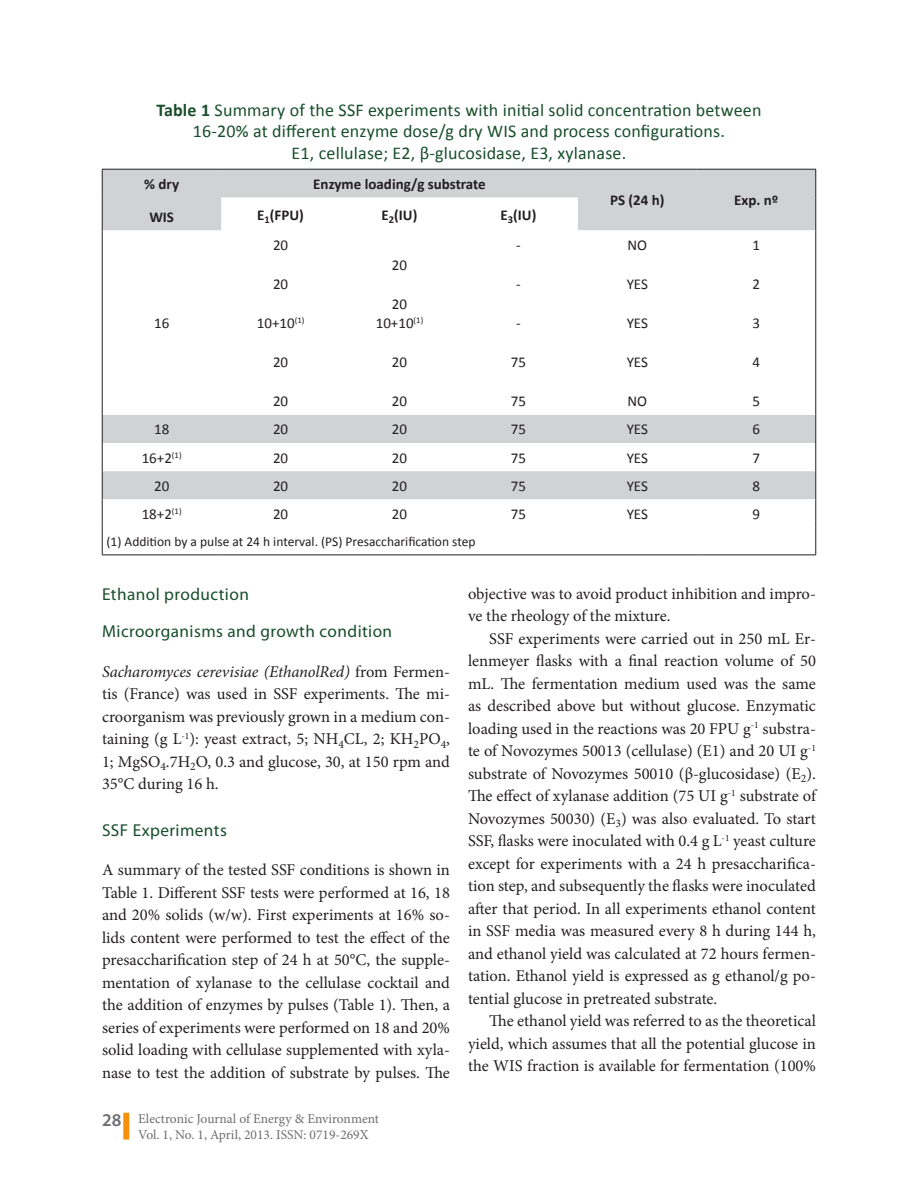
<style>
.page{position:relative;width:918px;height:1188px;background:#fff}
.page>*{position:absolute;margin:0;border:0;box-sizing:border-box;transform-origin:0 0}
.ejee-table-title{font:18px "Calibri";letter-spacing:.01em;color:#184e2c}
.ejee-subtitle-2-alt{font:17.25px "Myriad Pro";letter-spacing:.025em;color:#184e2c}
.ejee-subtitle-2{font:17.25px "Myriad Pro";letter-spacing:.025em;color:#184e2c}
.ejee-body{font:16.5px/22.5px "Minion Pro";color:#231f20;text-align:justify}
.ejee-body-initial{font:16.5px/22.5px "Minion Pro";color:#231f20;text-align:justify}
.t1{font:15px "Calibri";color:#231f20}
.t2{font:700 15px "Calibri";color:#231f20}
.t3{font:13.5px/16.2px "Minion Pro";color:#6c6d70}
.t4{font:13.5px "Calibri";color:#231f20}
.s1{font-weight:700}
.s2{font-style:italic}
.s3{font-family:"Myriad Pro";font-weight:600;font-size:18px}
</style>
<div class="page">
<div style="left:123px;top:1113px;width:6px;height:27px;background:#f88f0b"></div>
<svg style="left:103px;top:170px;width:713px;height:60px;fill:#d1d2d4"></svg>
<svg style="left:103px;top:230px;width:713px;height:298px"></svg>
<hr style="left:102px;top:169px;width:119px;height:1px;background:#231f20">
<svg style="left:102px;top:169px;width:1px;height:28px"></svg>
<hr style="left:221px;top:169px;width:119px;height:1px;background:#231f20">
<hr style="left:340px;top:169px;width:119px;height:1px;background:#231f20">
<hr style="left:459px;top:169px;width:119px;height:1px;background:#231f20">
<hr style="left:578px;top:169px;width:119px;height:1px;background:#231f20">
<hr style="left:697px;top:169px;width:119px;height:1px;background:#231f20">
<svg style="left:816px;top:169px;width:1px;height:28px"></svg>
<hr style="left:102px;top:197px;width:1px;height:33px;background:#231f20">
<hr style="left:816px;top:197px;width:1px;height:33px;background:#231f20">
<hr style="left:102px;top:230px;width:1px;height:185px;background:#231f20">
<hr style="left:816px;top:230px;width:1px;height:185px;background:#231f20">
<svg style="left:102px;top:415px;width:1px;height:140px"></svg>
<svg style="left:816px;top:415px;width:1px;height:140px"></svg>
<hr style="left:102px;top:555px;width:119px;height:1px;background:#231f20">
<hr style="left:221px;top:555px;width:119px;height:1px;background:#231f20">
<hr style="left:340px;top:555px;width:119px;height:1px;background:#231f20">
<hr style="left:459px;top:555px;width:119px;height:1px;background:#231f20">
<hr style="left:578px;top:555px;width:119px;height:1px;background:#231f20">
<hr style="left:697px;top:555px;width:119px;height:1px;background:#231f20">
<p class="ejee-table-title" style="left:156px;top:98px;width:607px"><span class="s1">Table 1</span> Summary of the SSF experiments with initial solid concentration between</p>
<p class="ejee-table-title" style="left:193px;top:120px;width:533px">16-20% at different enzyme dose/g dry WIS and process configurations.</p>
<p class="ejee-table-title" style="left:292px;top:141px;width:336px">E1, cellulase; E2, β-glucosidase, E3, xylanase.</p>
<p class="t2" style="left:144px;top:174px;width:36px">% dry</p>
<p class="t2" style="left:149px;top:207px;width:26px">WIS</p>
<p class="t1" style="left:154px;top:314px;width:17px">16</p>
<p class="t2" style="left:313px;top:174px;width:174px">Enzyme loading/g substrate</p>
<p class="t2" style="left:257px;top:205px;width:48px">E<sub>1</sub>(FPU)</p>
<p class="t2" style="left:382px;top:205px;width:37px">E<sub>2</sub>(IU)</p>
<p class="t2" style="left:501px;top:205px;width:37px">E<sub>3</sub>(IU)</p>
<p class="t1" style="left:273px;top:236px;width:17px">20</p>
<p class="t1" style="left:273px;top:275px;width:17px">20</p>
<p class="t1" style="left:257px;top:314px;width:49px">10+10<sup>(1)</sup></p>
<p class="t1" style="left:273px;top:353px;width:17px">20</p>
<p class="t1" style="left:273px;top:392px;width:17px">20</p>
<p class="t1" style="left:392px;top:255px;width:17px">20</p>
<p class="t1" style="left:392px;top:294px;width:17px">20</p>
<p class="t1" style="left:376px;top:314px;width:49px">10+10<sup>(1)</sup></p>
<p class="t1" style="left:392px;top:353px;width:17px">20</p>
<p class="t1" style="left:392px;top:392px;width:17px">20</p>
<p class="t1" style="left:516px;top:236px;width:6px">-</p>
<p class="t1" style="left:516px;top:275px;width:6px">-</p>
<p class="t1" style="left:516px;top:314px;width:6px">-</p>
<p class="t1" style="left:511px;top:353px;width:17px">75</p>
<p class="t1" style="left:511px;top:392px;width:17px">75</p>
<p class="t2" style="left:610px;top:191px;width:56px">PS (24 h)</p>
<p class="t2" style="left:734px;top:191px;width:46px">Exp. nº</p>
<p class="t1" style="left:628px;top:236px;width:21px">NO</p>
<p class="t1" style="left:627px;top:275px;width:23px">YES</p>
<p class="t1" style="left:627px;top:314px;width:23px">YES</p>
<p class="t1" style="left:627px;top:353px;width:23px">YES</p>
<p class="t1" style="left:628px;top:392px;width:21px">NO</p>
<p class="t1" style="left:753px;top:236px;width:9px">1</p>
<p class="t1" style="left:753px;top:275px;width:9px">2</p>
<p class="t1" style="left:753px;top:314px;width:9px">3</p>
<p class="t1" style="left:753px;top:353px;width:9px">4</p>
<p class="t1" style="left:753px;top:392px;width:9px">5</p>
<p class="t1" style="left:154px;top:420px;width:17px">18</p>
<p class="t1" style="left:273px;top:420px;width:17px">20</p>
<p class="t1" style="left:392px;top:420px;width:17px">20</p>
<p class="t1" style="left:511px;top:420px;width:17px">75</p>
<p class="t1" style="left:627px;top:420px;width:23px">YES</p>
<p class="t1" style="left:753px;top:420px;width:9px">6</p>
<p class="t1" style="left:142px;top:448px;width:41px">16+2<sup>(1)</sup></p>
<p class="t1" style="left:273px;top:448px;width:17px">20</p>
<p class="t1" style="left:392px;top:448px;width:17px">20</p>
<p class="t1" style="left:511px;top:448px;width:17px">75</p>
<p class="t1" style="left:627px;top:448px;width:23px">YES</p>
<p class="t1" style="left:753px;top:448px;width:9px">7</p>
<p class="t1" style="left:154px;top:477px;width:17px">20</p>
<p class="t1" style="left:273px;top:477px;width:17px">20</p>
<p class="t1" style="left:392px;top:477px;width:17px">20</p>
<p class="t1" style="left:511px;top:477px;width:17px">75</p>
<p class="t1" style="left:627px;top:477px;width:23px">YES</p>
<p class="t1" style="left:753px;top:477px;width:9px">8</p>
<p class="t1" style="left:142px;top:505px;width:41px">18+2<sup>(1)</sup></p>
<p class="t1" style="left:273px;top:505px;width:17px">20</p>
<p class="t1" style="left:392px;top:505px;width:17px">20</p>
<p class="t1" style="left:511px;top:505px;width:17px">75</p>
<p class="t1" style="left:627px;top:505px;width:23px">YES</p>
<p class="t1" style="left:753px;top:505px;width:9px">9</p>
<p class="t4" style="left:106px;top:533px;width:371px">(1) Addition by a pulse at 24 h interval. (PS) Presaccharification step</p>
<p class="ejee-subtitle-2" style="left:102px;top:583px;width:148px">Ethanol production</p>
<p class="ejee-subtitle-2-alt" style="left:102px;top:621px;width:292px">Microorganisms and growth condition</p>
<p class="ejee-body-initial" style="left:102px;top:660px;width:349px"><span class="s2">Sacharomyces cerevisiae (EthanolRed)</span> from Fermen&shy;tis (France) was used in SSF experiments. The mi&shy;croorganism was previously grown in a medium con&shy;taining (g L<sup>-1</sup>): yeast extract, 5; NH<sub>4</sub>CL, 2; KH<sub>2</sub>PO<sub>4</sub>, 1; MgSO<sub>4</sub>.7H<sub>2</sub>O, 0.3 and glucose, 30, at 150 rpm and 35°C during 16 h.</p>
<p class="ejee-subtitle-2" style="left:102px;top:819px;width:126px">SSF Experiments</p>
<p class="ejee-body-initial" style="left:102px;top:859px;width:350px">A summary of the tested SSF conditions is shown in Table 1. Different SSF tests were performed at 16, 18 and 20% solids (w/w). First experiments at 16% so&shy;lids content were performed to test the effect of the presaccharification step of 24 h at 50°C, the supple&shy;mentation of xylanase to the cellulase cocktail and the addition of enzymes by pulses (Table 1). Then, a series of experiments were performed on 18 and 20% solid loading with cellulase supplemented with xyla&shy;nase to test the addition of substrate by pulses. The</p>
<p class="t3" style="left:138px;top:1110px;width:242px;text-indent:-36px"><span class="s3">28</span> Electronic Journal of Energy &amp; Environment<br>Vol. 1, No. 1, April, 2013. ISSN: 0719-269X</p>
<p class="ejee-body-initial" style="left:468px;top:582px;width:349px">objective was to avoid product inhibition and impro&shy;ve the rheology of the mixture.</p>
<p class="ejee-body" style="left:468px;top:627px;width:349px;text-indent:21px">SSF experiments were carried out in 250 mL Er&shy;lenmeyer flasks with a final reaction volume of 50 mL. The fermentation medium used was the same as described above but without glucose. Enzymatic loading used in the reactions was 20 FPU g<sup>-1</sup> substra&shy;te of Novozymes 50013 (cellulase) (E1) and 20 UI g<sup>-1 </sup>substrate of Novozymes 50010 (β-glucosidase) (E<sub>2</sub>).<br>The effect of xylanase addition (75 UI g<sup>-1</sup> substrate of Novozymes 50030) (E<sub>3</sub>) was also evaluated. To start SSF, flasks were inoculated with 0.4 g L<sup>-1</sup> yeast culture except for experiments with a 24 h presaccharifica&shy;tion step, and subsequently the flasks were inoculated after that period. In all experiments ethanol content in SSF media was measured every 8 h during 144 h, and ethanol yield was calculated at 72 hours fermen&shy;tation. Ethanol yield is expressed as g ethanol/g po&shy;tential glucose in pretreated substrate.</p>
<p class="ejee-body" style="left:468px;top:1010px;width:350px;text-indent:21px">The ethanol yield was referred to as the theoretical yield, which assumes that all the potential glucose in the WIS fraction is available for fermentation (100%</p>
</div>
